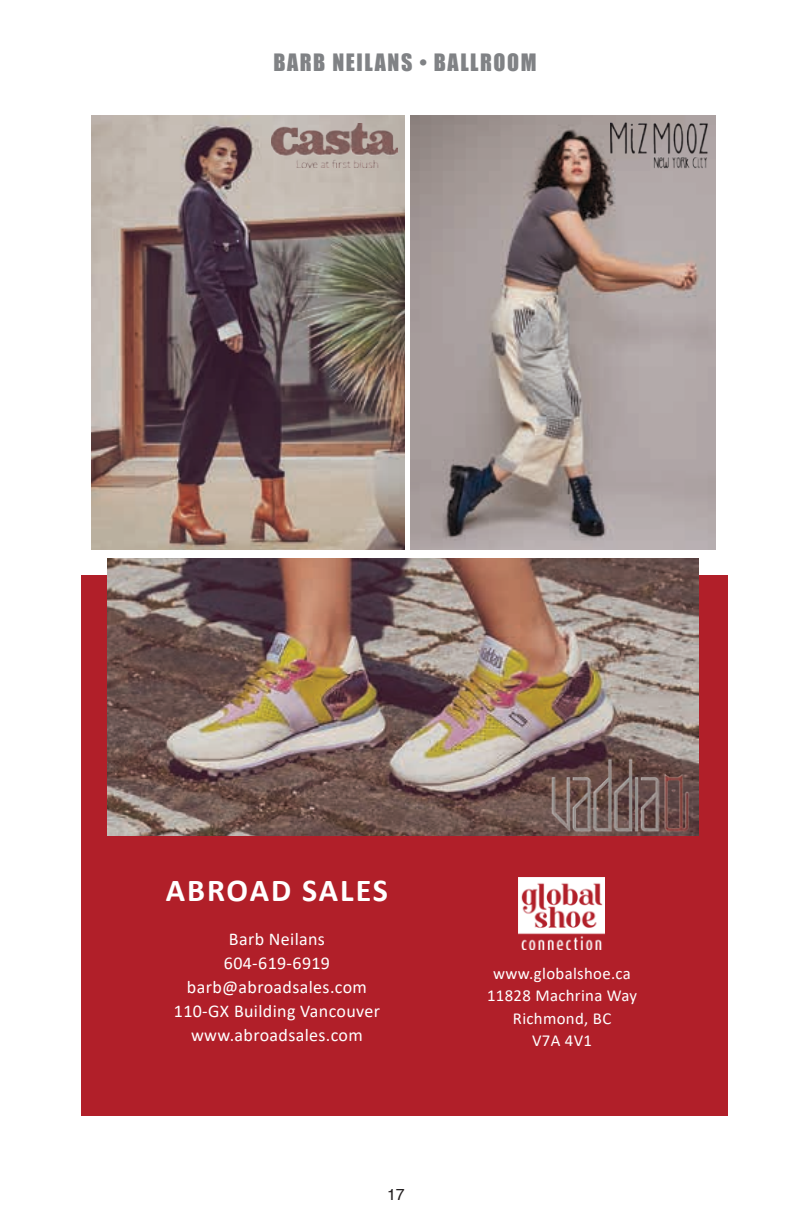
<style>
.page{position:relative;width:792px;height:1224px;background:#fff}
.page>*{position:absolute;margin:0;border:0;box-sizing:border-box;transform-origin:0 0}
.t1{font:700 32px "Calibri";letter-spacing:.06em;color:#fff}
.t2{font:22px "Impact";letter-spacing:.07em;color:#808285}
.t3{font:18px/24px "Calibri";letter-spacing:.02em;color:#fff;text-align:center}
.t4{font:16.8px/22.4px "Calibri";letter-spacing:.02em;color:#fff;text-align:center}
.t5{font:16px "Helvetica";color:#231f20}
</style>
<div class="page">
<div style="left:81px;top:576px;width:646px;height:540px;background:#b11f29"></div>
<img style="left:91px;top:116px;width:314px;height:433px">
<img style="left:410px;top:116px;width:306px;height:433px">
<img style="left:108px;top:559px;width:590px;height:276px">
<img style="left:519px;top:877px;width:85px;height:72px">
<img style="left:271px;top:123px;width:126px;height:45px">
<img style="left:610px;top:123px;width:101px;height:48px">
<img style="left:548px;top:755px;width:146px;height:80px">
<p class="t2" style="left:274px;top:46px;width:264px">BARB NEILANS • BALLROOM</p>
<h1 class="t1" style="left:166px;top:868px;width:224px">ABROAD SALES</h1>
<p class="t3" style="left:174px;top:927px;width:208px">Barb Neilans<br>604-619-6919 barb@abroadsales.com<br>110-GX Building Vancouver www.abroadsales.com</p>
<p class="t5" style="left:387px;top:1182px;width:19px">17</p>
<p class="t4" style="left:487px;top:962px;width:152px">www.globalshoe.ca<br>11828 Machrina Way<br>Richmond, BC<br>V7A 4V1</p>
</div>
